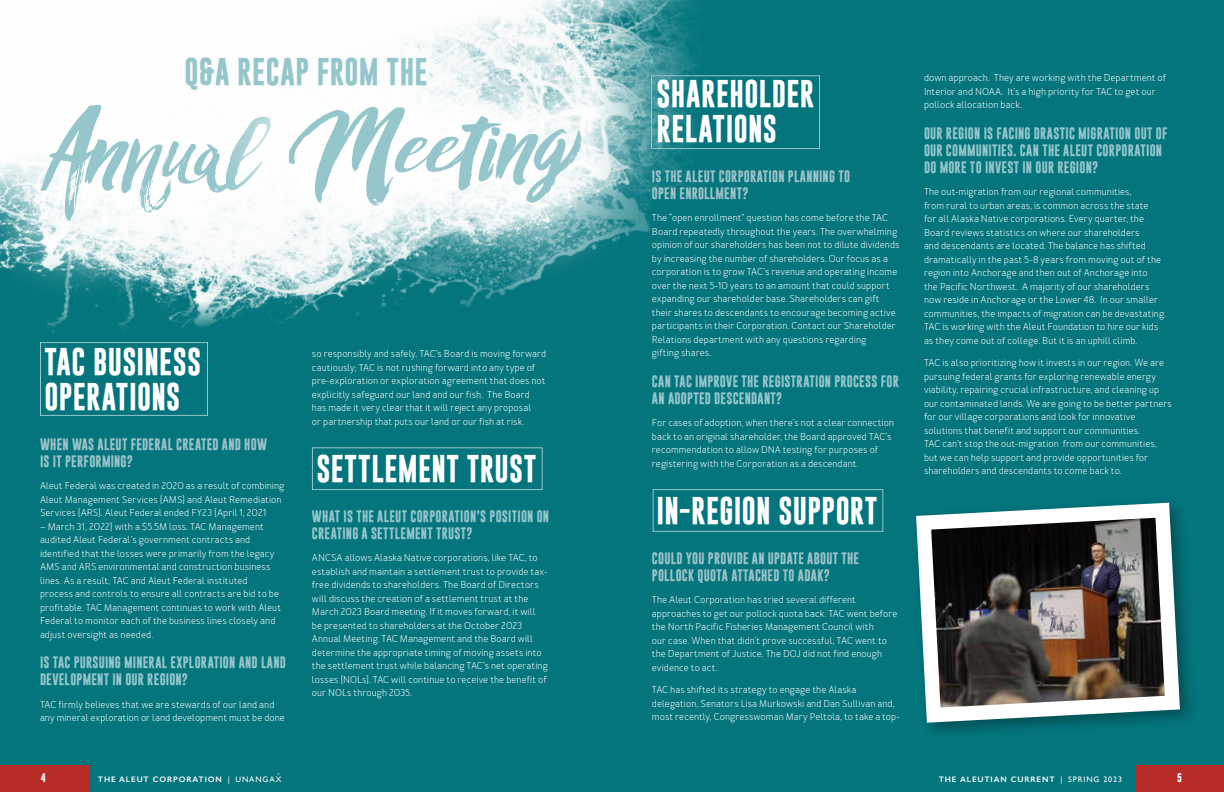
<style>
.page{position:relative;width:1224px;height:792px;background:#fff}
.page>*{position:absolute;margin:0;border:0;box-sizing:border-box;transform-origin:0 0}
.t1{font:italic 130.5px "Rofi Taste";color:#95c6cc}
.t2{font:italic 128.8px "Rofi Taste";color:#95c6cc}
.t3{font:700 28px/35px "Gobold";letter-spacing:.015em;color:#fff;scale:.95 1}
.t4{font:700 28px "Gobold";letter-spacing:.02em;color:#95c6cc;scale:.95 1}
.t5{font:700 12px/17px "Gobold";letter-spacing:.02em;color:#95c6cc;scale:.95 1}
.t6{font:700 12px/17px "Gobold";letter-spacing:.025em;color:#9dc3c9;scale:.95 1}
.t7{font:10px/13.5px "Merlo";letter-spacing:.005em;color:#fff}
.t8{font:700 9px "Gobold";color:#fff}
.t9{font:600 8px "Gill Sans";letter-spacing:.11em;color:#fff}
.t10{font:4.7px "Gill Sans";color:#fff}
.s1{font-weight:400}
</style>
<div class="page">
<div style="left:612px;top:0;width:612px;height:792px;background:#04757d"></div>
<img style="left:612px;top:0;width:90px;height:187px">
<svg style="left:612px;top:12px;width:60px;height:230px"></svg>
<div style="left:1135px;top:766px;width:89px;height:26px;background:#b72c27"></div>
<div style="left:651px;top:75px;width:169px;height:74px;border:1px solid #95c6cc"></div>
<div style="left:653px;top:489px;width:230px;height:43px;border:1px solid #95c6cc"></div>
<img style="left:916px;top:502px;width:271px;height:228px">
<div style="left:0;top:0;width:612px;height:792px;background:#04757d"></div>
<img style="left:0;top:0;width:612px;height:333px">
<svg style="left:0;top:13px;width:361px;height:303px;background:#c8e0e2"></svg>
<svg style="left:198px;top:12px;width:414px;height:285px;background:#d5e7e8"></svg>
<div style="left:0;top:766px;width:89px;height:26px;background:#b72c27"></div>
<div style="left:312px;top:447px;width:231px;height:43px;border:1px solid #95c6cc"></div>
<div style="left:40px;top:342px;width:168px;height:74px;border:1px solid #95c6cc"></div>
<h3 class="t4" style="left:184px;top:58px;width:257px">Q&amp;A RECAP FROM THE</h3>
<h2 class="t2" style="left:44px;top:80px;width:203px;rotate:2deg">Annual</h2>
<h1 class="t1" style="left:292px;top:79px;width:266px;rotate:-1deg">Meeting</h1>
<h3 class="t3" style="left:44px;top:346px;width:166px">TAC BUSINESS<br>OPERATIONS</h3>
<p class="t6" style="left:40px;top:436px;width:240px">WHEN WAS ALEUT FEDERAL CREATED AND HOW<br>IS IT PERFORMING?</p>
<p class="t7" style="left:40px;top:480px;width:246px">Aleut Federal was created in 2020 as a result of combining<br>Aleut Management Services (AMS) and Aleut Remediation<br>Services (ARS). Aleut Federal ended FY23 (April 1, 2021</p>
<p class="t7" style="left:40px;top:521px;width:243px">– March 31, 2022) with a $5.5M loss. TAC Management audited Aleut Federal’s government contracts and identified that the losses were primarily from the legacy AMS and ARS environmental and construction business lines. As a result, TAC and Aleut Federal instituted process and controls to ensure all contracts are bid to be profitable. TAC Management continues to work with Aleut Federal to monitor each of the business lines closely and adjust oversight as needed.</p>
<p class="t5" style="left:40px;top:655px;width:260px">IS TAC PURSUING MINERAL EXPLORATION AND LAND<br>DEVELOPMENT IN OUR REGION?</p>
<p class="t7" style="left:40px;top:699px;width:246px">TAC firmly believes that we are stewards of our land and any mineral exploration or land development must be done</p>
<p class="t8" style="left:41px;top:773px;width:6px">4</p>
<p class="t10" style="left:277px;top:773px;width:4px">^</p>
<p class="t9" style="left:98px;top:774px;width:185px">THE ALEUT CORPORATION <span class="s1">| UNANGAX</span></p>
<p class="t7" style="left:312px;top:348px;width:236px">so responsibly and safely. TAC’s Board is moving forward cautiously; TAC is not rushing forward into any type of pre-exploration or exploration agreement that does not explicitly safeguard our land and our fish. The Board has made it very clear that it will reject any proposal<br>or partnership that puts our land or our fish at risk.</p>
<h3 class="t3" style="left:316px;top:453px;width:233px">SETTLEMENT TRUST</h3>
<p class="t5" style="left:312px;top:508px;width:251px">WHAT IS THE ALEUT CORPORATION’S POSITION ON<br>CREATING A SETTLEMENT TRUST?</p>
<p class="t7" style="left:312px;top:552px;width:237px">ANCSA allows Alaska Native corporations, like TAC, to establish and maintain a settlement trust to provide tax&shy;free dividends to shareholders. The Board of Directors will discuss the creation of a settlement trust at the March 2023 Board meeting. If it moves forward, it will be presented to shareholders at the October 2023<br>Annual Meeting. TAC Management and the Board will determine the appropriate timing of moving assets into the settlement trust while balancing TAC’s net operating losses (NOLs). TAC will continue to receive the benefit of our NOLs through 2035.</p>
<h3 class="t3" style="left:656px;top:78px;width:167px">SHAREHOLDER<br>RELATIONS</h3>
<p class="t6" style="left:652px;top:168px;width:210px">IS THE ALEUT CORPORATION PLANNING TO<br>OPEN ENROLLMENT?</p>
<p class="t7" style="left:652px;top:212px;width:249px">The “open enrollment” question has come before the TAC Board repeatedly throughout the years. The overwhelming opinion of our shareholders has been not to dilute dividends by increasing the number of shareholders. Our focus as a corporation is to grow TAC’s revenue and operating income over the next 5-10 years to an amount that could support expanding our shareholder base. Shareholders can gift their shares to descendants to encourage becoming active participants in their Corporation. Contact our Shareholder Relations department with any questions regarding<br>gifting shares.</p>
<p class="t5" style="left:652px;top:373px;width:261px">CAN TAC IMPROVE THE REGISTRATION PROCESS FOR<br>AN ADOPTED DESCENDANT?</p>
<p class="t7" style="left:652px;top:417px;width:244px">For cases of adoption, when there’s not a clear connection back to an original shareholder, the Board approved TAC’s recommendation to allow DNA testing for purposes of registering with the Corporation as a descendant.</p>
<h3 class="t3" style="left:656px;top:495px;width:234px">IN-REGION SUPPORT</h3>
<p class="t6" style="left:652px;top:550px;width:220px">COULD YOU PROVIDE AN UPDATE ABOUT THE<br>POLLOCK QUOTA ATTACHED TO ADAK?</p>
<p class="t7" style="left:652px;top:594px;width:247px">The Aleut Corporation has tried several different approaches to get our pollock quota back. TAC went before the North Pacific Fisheries Management Council with<br>our case. When that didn’t prove successful, TAC went to the Department of Justice. The DOJ did not find enough evidence to act.</p>
<p class="t7" style="left:652px;top:684px;width:250px">TAC has shifted its strategy to engage the Alaska delegation, Senators Lisa Murkowski and Dan Sullivan and, most recently, Congresswoman Mary Peltola, to take a top-</p>
<p class="t7" style="left:924px;top:72px;width:244px">down approach. They are working with the Department of<br>Interior and NOAA. It’s a high priority for TAC to get our pollock allocation back.</p>
<p class="t5" style="left:924px;top:125px;width:258px">OUR REGION IS FACING DRASTIC MIGRATION OUT OF<br>OUR COMMUNITIES. CAN THE ALEUT CORPORATION<br>DO MORE TO INVEST IN OUR REGION?</p>
<p class="t7" style="left:924px;top:186px;width:243px">The out-migration from our regional communities,<br>from rural to urban areas, is common across the state<br>for all Alaska Native corporations. Every quarter, the Board reviews statistics on where our shareholders<br>and descendants are located. The balance has shifted dramatically in the past 5-8 years from moving out of the region into Anchorage and then out of Anchorage into<br>the Pacific Northwest. A majority of our shareholders now reside in Anchorage or the Lower 48. In our smaller communities, the impacts of migration can be devastating.<br>TAC is working with the Aleut Foundation to hire our kids as they come out of college. But it is an uphill climb.</p>
<p class="t7" style="left:924px;top:357px;width:250px">TAC is also prioritizing how it invests in our region. We are pursuing federal grants for exploring renewable energy viability, repairing crucial infrastructure, and cleaning up our contaminated lands. We are going to be better partners for our village corporations and look for innovative solutions that benefit and support our communities.<br>TAC can’t stop the out-migration from our communities, but we can help support and provide opportunities for shareholders and descendants to come back to.</p>
<p class="t9" style="left:939px;top:774px;width:185px">THE ALEUTIAN CURRENT <span class="s1">| SPRING 2023</span></p>
<p class="t8" style="left:1177px;top:773px;width:6px">5</p>
</div>
